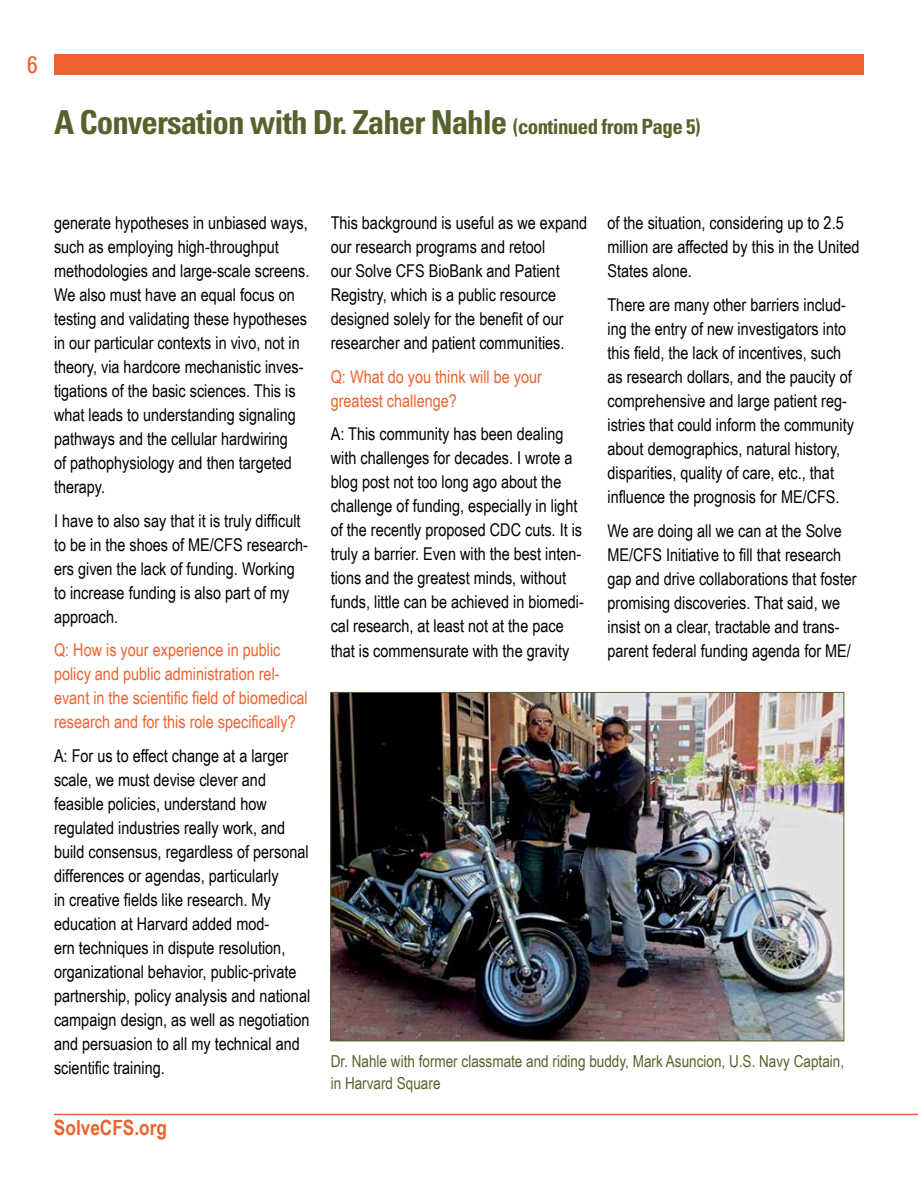
<style>
.page{position:relative;width:918px;height:1188px;background:#fff}
.page>*{position:absolute;margin:0;border:0;box-sizing:border-box;transform-origin:0 0}
.t1{font:700 condensed 33px "Univers";letter-spacing:-.03em;color:#56622b}
.t2{font:condensed 24px "Univers";color:#ed622f}
.t3{font:700 21px "Arial Narrow";color:#ed622f}
.t4{font:17.7px/24px "Arial Narrow";color:#000}
.t5{font:17.7px/24px "Arial Narrow";color:#ed622f}
.t6{font:16.5px/22.5px "Arial Narrow";color:#56622b}
.s1{font-size:21px}
</style>
<div class="page">
<div style="left:54px;top:54px;width:810px;height:20px;background:#ed622f"></div>
<img style="left:332px;top:694px;width:510px;height:345px">
<hr style="left:54px;top:1114px;width:864px;height:1px;background:#ed622f">
<h2 class="t2" style="left:27px;top:49px;width:12px">6</h2>
<h1 class="t1" style="left:54px;top:102px;width:648px">A Conversation with Dr. Zaher Nahle <span class="s1">(continued from Page 5)</span></h1>
<p class="t4" style="left:54px;top:210px;width:257px">generate hypotheses in unbiased ways, such as employing high-throughput methodologies and large-scale screens.<br>We also must have an equal focus on testing and validating these hypotheses in our particular contexts in vivo, not in theory, via hardcore mechanistic inves&shy;tigations of the basic sciences. This is what leads to understanding signaling pathways and the cellular hardwiring<br>of pathophysiology and then targeted therapy.</p>
<p class="t4" style="left:54px;top:508px;width:255px">I have to also say that it is truly difficult to be in the shoes of ME/CFS research&shy;ers given the lack of funding. Working to increase funding is also part of my approach.</p>
<p class="t5" style="left:54px;top:637px;width:255px">Q: How is your experience in public policy and public administration rel&shy;evant in the scientific field of biomedical research and for this role specifically?</p>
<p class="t4" style="left:54px;top:743px;width:258px">A: For us to effect change at a larger scale, we must devise clever and feasible policies, understand how regulated industries really work, and build consensus, regardless of personal differences or agendas, particularly<br>in creative fields like research. My education at Harvard added mod-<br>ern techniques in dispute resolution, organizational behavior, public-private partnership, policy analysis and national campaign design, as well as negotiation and persuasion to all my technical and scientific training.</p>
<p class="t3" style="left:54px;top:1112px;width:114px">SolveCFS.org</p>
<p class="t4" style="left:331px;top:210px;width:258px">This background is useful as we expand our research programs and retool<br>our Solve CFS BioBank and Patient Registry, which is a public resource designed solely for the benefit of our researcher and patient communities.</p>
<p class="t5" style="left:331px;top:364px;width:213px">Q: What do you think will be your greatest challenge?</p>
<p class="t4" style="left:331px;top:422px;width:255px">A: This community has been dealing with challenges for decades. I wrote a blog post not too long ago about the challenge of funding, especially in light of the recently proposed CDC cuts. It is truly a barrier. Even with the best inten&shy;tions and the greatest minds, without funds, little can be achieved in biomedi&shy;cal research, at least not at the pace that is commensurate with the gravity</p>
<p class="t4" style="left:607px;top:210px;width:254px">of the situation, considering up to 2.5 million are affected by this in the United<br>States alone.</p>
<p class="t4" style="left:607px;top:292px;width:248px">There are many other barriers includ&shy;ing the entry of new investigators into this field, the lack of incentives, such as research dollars, and the paucity of comprehensive and large patient reg&shy;istries that could inform the community about demographics, natural history, disparities, quality of care, etc., that influence the prognosis for ME/CFS.</p>
<p class="t4" style="left:607px;top:518px;width:251px">We are doing all we can at the Solve ME/CFS Initiative to fill that research gap and drive collaborations that foster promising discoveries. That said, we insist on a clear, tractable and trans&shy;parent federal funding agenda for ME/</p>
<p class="t6" style="left:331px;top:1049px;width:515px">Dr. Nahle with former classmate and riding buddy, Mark Asuncion, U.S. Navy Captain, in Harvard Square</p>
</div>
